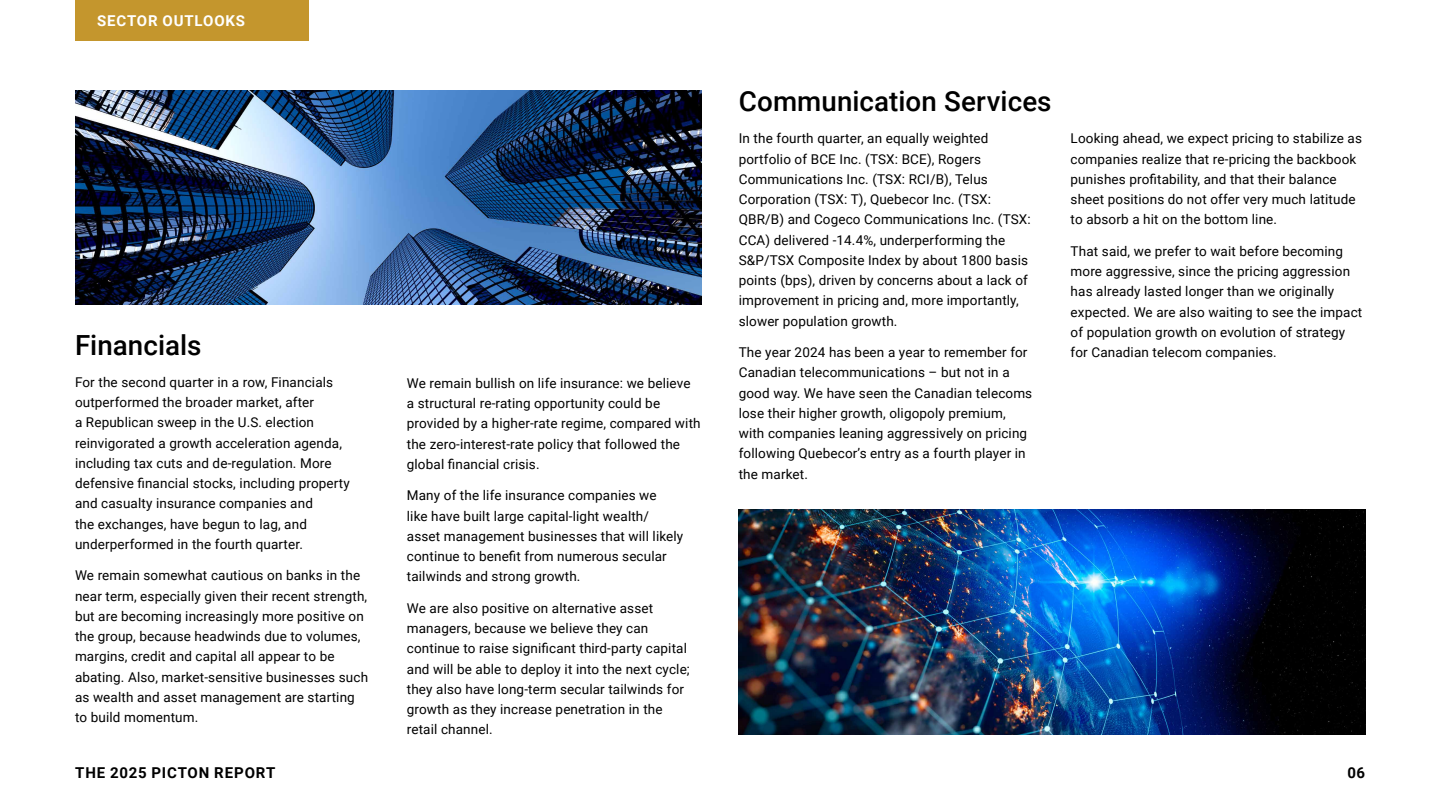
<style>
.page{position:relative;width:1440px;height:810px;background:#fff}
.page>*{position:absolute;margin:0;border:0;box-sizing:border-box;transform-origin:0 0}
.t1{font:500 27.75px "Roboto";letter-spacing:.005em;color:#000}
.t2{font:700 15px "Roboto";letter-spacing:.055em;color:#000}
.t3{font:700 15px "Roboto";letter-spacing:.055em;color:#fff}
.t4{font:13.5px/20.2px "Roboto";letter-spacing:.01em;color:#000}
</style>
<div class="page">
<img style="left:75px;top:90px;width:626px;height:214px">
<img style="left:739px;top:510px;width:626px;height:225px">
<div style="left:75px;top:0;width:233px;height:40px;background:#c4962d"></div>
<p class="t3" style="left:97px;top:10px;width:149px">SECTOR OUTLOOKS</p>
<h1 class="t1" style="left:75px;top:326px;width:128px">Financials</h1>
<p class="t4" style="left:75px;top:371px;width:276px">For the second quarter in a row, Financials outperformed the broader market, after<br>a Republican sweep in the U.S. election reinvigorated a growth acceleration agenda, including tax cuts and de-regulation. More defensive financial stocks, including property and casualty insurance companies and<br>the exchanges, have begun to lag, and underperformed in the fourth quarter.</p>
<p class="t4" style="left:75px;top:565px;width:295px">We remain somewhat cautious on banks in the near term, especially given their recent strength, but are becoming increasingly more positive on the group, because headwinds due to volumes, margins, credit and capital all appear to be abating. Also, market-sensitive businesses such as wealth and asset management are starting to build momentum.</p>
<p class="t4" style="left:407px;top:372px;width:295px">We remain bullish on life insurance: we believe a structural re-rating opportunity could be provided by a higher-rate regime, compared with the zero-interest-rate policy that followed the global financial crisis.</p>
<p class="t4" style="left:407px;top:485px;width:278px">Many of the life insurance companies we<br>like have built large capital-light wealth/ asset management businesses that will likely continue to benefit from numerous secular tailwinds and strong growth.</p>
<p class="t4" style="left:407px;top:597px;width:284px">We are also positive on alternative asset managers, because we believe they can continue to raise significant third-party capital and will be able to deploy it into the next cycle; they also have long-term secular tailwinds for growth as they increase penetration in the retail channel.</p>
<h1 class="t1" style="left:739px;top:82px;width:314px">Communication Services</h1>
<p class="t4" style="left:739px;top:128px;width:294px">In the fourth quarter, an equally weighted portfolio of BCE Inc. (TSX: BCE), Rogers Communications Inc. (TSX: RCI/B), Telus Corporation (TSX: T), Quebecor Inc. (TSX:<br>QBR/B) and Cogeco Communications Inc. (TSX:<br>CCA) delivered -14.4%, underperforming the S&amp;P/TSX Composite Index by about 1800 basis points (bps), driven by concerns about a lack of improvement in pricing and, more importantly, slower population growth.</p>
<p class="t4" style="left:739px;top:342px;width:295px">The year 2024 has been a year to remember for Canadian telecommunications – but not in a good way. We have seen the Canadian telecoms lose their higher growth, oligopoly premium, with companies leaning aggressively on pricing following Quebecor’s entry as a fourth player in the market.</p>
<p class="t4" style="left:1071px;top:128px;width:293px">Looking ahead, we expect pricing to stabilize as companies realize that re-pricing the backbook punishes profitability, and that their balance sheet positions do not offer very much latitude to absorb a hit on the bottom line.</p>
<p class="t4" style="left:1071px;top:240px;width:293px">That said, we prefer to wait before becoming more aggressive, since the pricing aggression has already lasted longer than we originally expected. We are also waiting to see the impact of population growth on evolution of strategy</p>
<p class="t4" style="left:1071px;top:342px;width:208px">for Canadian telecom companies.</p>
<p class="t2" style="left:75px;top:762px;width:202px">THE 2025 PICTON REPORT</p>
<p class="t2" style="left:1347px;top:762px;width:19px">06</p>
</div>
